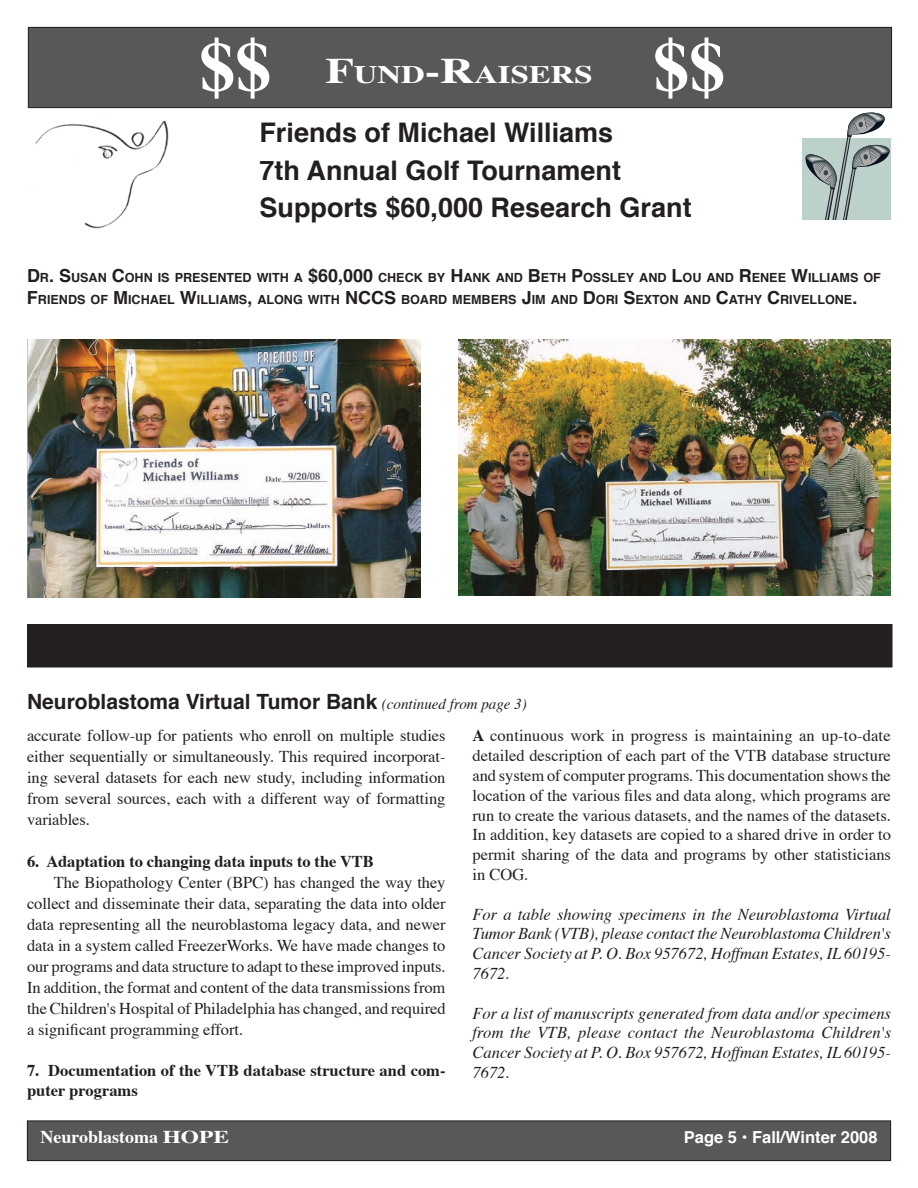
<style>
.page{position:relative;width:918px;height:1188px;background:#fff}
.page>*{position:absolute;margin:0;border:0;box-sizing:border-box;transform-origin:0 0}
.t1{font:700 72px "Times";color:#fff}
.t2{font:700 27px/37.5px "Helvetica";color:#231f20}
.t3{font:700 25.2px "Times";color:#fff;scale:1.3 1}
.t4{font:700 21px "Helvetica";color:#231f20}
.t5{font:700 18px "Times";color:#fff}
.t6{font:16.5px/21px "Times";letter-spacing:-.005em;color:#231f20;text-align:justify}
.t7{font:italic 16.5px/19.8px "Times";color:#231f20;text-align:justify}
.t8{font:700 16.5px/19.8px "Times";color:#231f20}
.t9{font:700 16.5px "Helvetica";color:#fff}
.t10{font:700 12.6px/21.6px "Helvetica";color:#231f20}
.s1{font-size:72px}
.s2{font-size:36px}
.s3{font-size:18px}
.s4{font-family:"Times";font-weight:400;font-style:italic;font-size:15px}
.s5{font-weight:700}
</style>
<div class="page">
<div style="left:28px;top:625px;width:864px;height:42px;background:#231f20"></div>
<div style="left:27px;top:624px;width:865px;height:44px;border:2px solid #231f20"></div>
<div style="left:28px;top:27px;width:864px;height:81px;background:#57585a"></div>
<div style="left:28px;top:27px;width:864px;height:81px;border:1px solid #231f20"></div>
<div style="left:27px;top:1121px;width:864px;height:40px;background:#57585a"></div>
<div style="left:27px;top:1120px;width:864px;height:41px;border:1px solid #231f20"></div>
<div style="left:802px;top:138px;width:89px;height:82px;background:#bbd1c9"></div>
<svg style="left:806px;top:112px;width:84px;height:108px"></svg>
<img style="left:35px;top:120px;width:134px;height:109px">
<img style="left:27px;top:339px;width:393px;height:258px">
<img style="left:458px;top:339px;width:433px;height:257px">
<h3 class="t3" style="left:199px;top:51px;width:304px"><span class="s1">$$</span> <span class="s2">F</span>und<span class="s2">-R</span>aisers</h3>
<h1 class="t1" style="left:653px;top:-2px;width:73px">$$</h1>
<h2 class="t2" style="left:260px;top:113px;width:434px">FRIENDS OF MICHAEL WILLIAMS<br>7TH ANNUAL GOLF TOURNAMENT<br>SUPPORTS $60,000 RESEARCH GRANT</h2>
<p class="t10" style="left:27px;top:266px;width:855px"><span class="s3">D</span>R<span class="s3">. S</span>USAN <span class="s3">C</span>OHN IS PRESENTED WITH A <span class="s3">$60,000</span> CHECK BY <span class="s3">H</span>ANK AND <span class="s3">B</span> ETH <span class="s3">P</span>OSSLEY AND <span class="s3">L</span>OU AND <span class="s3">R</span>ENEE <span class="s3">W</span>ILLIAMS OF<br><span class="s3">F</span>RIENDS OF <span class="s3">M</span> ICHAEL <span class="s3">W</span>ILLIAMS<span class="s3">,</span> ALONG WITH <span class="s3">NCCS</span> BOARD MEMBERS <span class="s3">J</span>IM AND <span class="s3">D</span>ORI <span class="s3">S</span>EXTON AND <span class="s3">C</span>ATHY <span class="s3">C</span>RIVELLONE<span class="s3">.</span></p>
<p class="t4" style="left:27px;top:683px;width:501px">NEUROBLASTOMA VIRTUAL TUMOR BANK <span class="s4">(continued from page 3)</span></p>
<p class="t6" style="left:27px;top:724px;width:420px">accurate follow-up for patients who enroll on multiple studies either sequentially or simultaneously. This required incorporat&shy;ing several datasets for each new study, including information from several sources, each with a different way of formatting variables.</p>
<p class="t8" style="left:27px;top:850px;width:348px">6. Adaptation to changing data inputs to the VTB</p>
<p class="t6" style="left:27px;top:871px;width:420px;text-indent:27px">The Biopathology Center (BPC) has changed the way they collect and disseminate their data, separating the data into older data representing all the neuroblastoma legacy data, and newer data in a system called FreezerWorks. We have made changes to our programs and data structure to adapt to these improved inputs.<br>In addition, the format and content of the data transmissions from the Children's Hospital of Philadelphia has changed, and required a significant programming effort.</p>
<p class="t8" style="left:27px;top:1059px;width:420px">7. Documentation of the VTB database structure and com&shy;puter programs</p>
<p class="t6" style="left:472px;top:725px;width:420px;line-height:19.8px"><span class="s5">A</span> continuous work in progress is maintaining an up-to-date detailed description of each part of the VTB database structure and system of computer programs. This documentation shows the location of the various files and data along, which programs are run to create the various datasets, and the names of the datasets.<br>In addition, key datasets are copied to a shared drive in order to permit sharing of the data and programs by other statisticians in COG.</p>
<p class="t7" style="left:472px;top:903px;width:420px">For a table showing specimens in the Neuroblastoma Virtual Tumor Bank (VTB), please contact the Neuroblastoma Children's Cancer Society at P. O. Box 957672, Hoffman Estates, IL 60195- 7672.</p>
<p class="t7" style="left:472px;top:1002px;width:420px">For a list of manuscripts generated from data and/or specimens from the VTB, please contact the Neuroblastoma Children's Cancer Society at P. O. Box 957672, Hoffman Estates, IL 60195- 7672.</p>
<p class="t5" style="left:41px;top:1120px;width:190px">Neuroblastoma HOPE</p>
<p class="t9" style="left:684px;top:1122px;width:195px">PAGE 5 • FALL/WINTER 2008</p>
</div>
